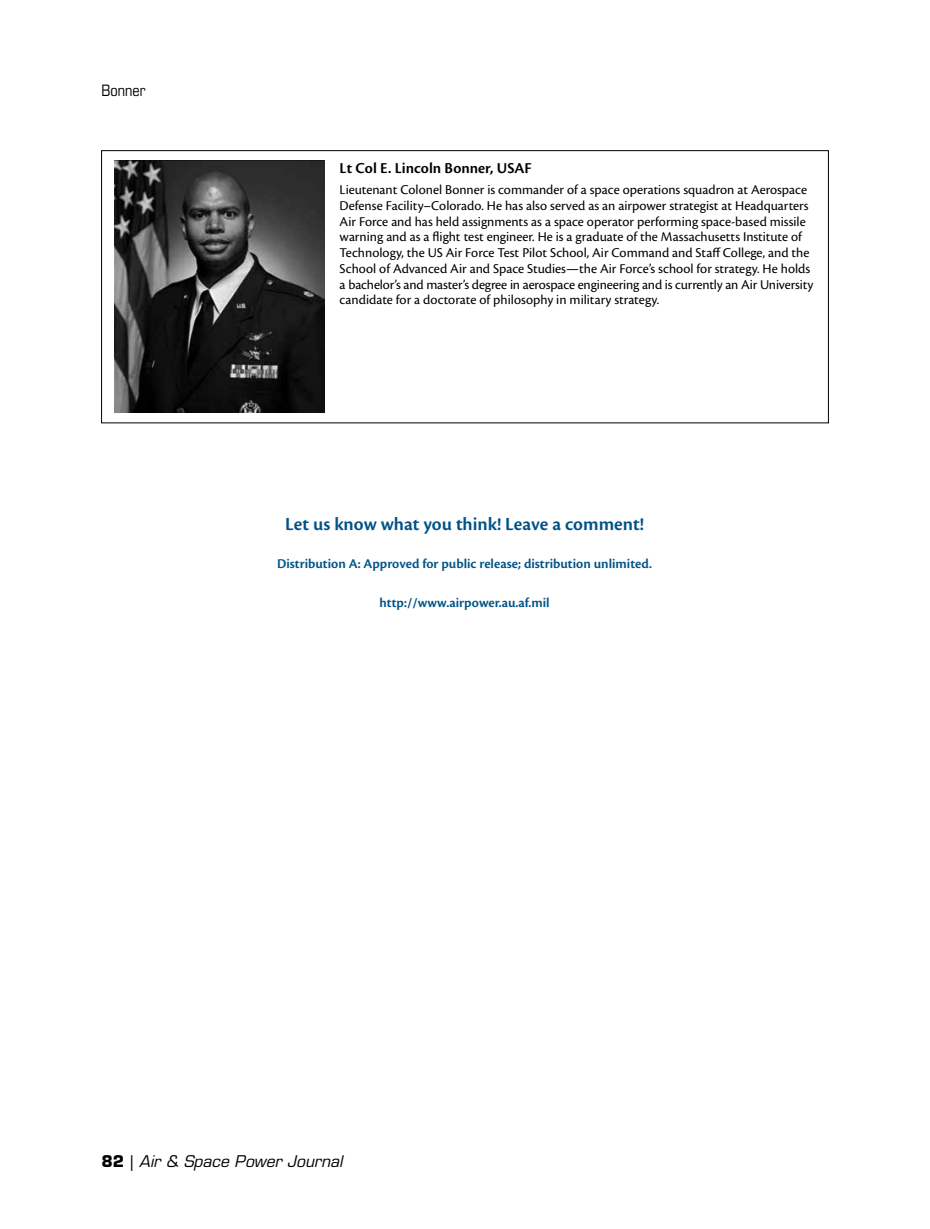
<style>
.page{position:relative;width:930px;height:1229px;background:#fff}
.page>*{position:absolute;margin:0;border:0;box-sizing:border-box;transform-origin:0 0}
.t1{font:600 19.25px "Cronos Pro";color:#005387}
.t2{font:600 15.75px "Cronos Pro";letter-spacing:.005em;color:#000}
.t3{font:italic 15.75px "Eurostile LT Std";color:#000}
.t4{font:condensed 15.75px "Eurostile LT Std";color:#000}
.t5{font:14px/15.8px "Cronos Pro";color:#000}
.t6{font:600 14px "Cronos Pro";color:#005387}
.s1{font-weight:700;font-style:normal}
.s2{font-style:normal}
</style>
<div class="page">
<img style="left:115px;top:161px;width:210px;height:252px">
<div style="left:101px;top:150px;width:727px;height:273px;border:1px solid #000"></div>
<p class="t4" style="left:102px;top:81px;width:46px">Bonner</p>
<p class="t2" style="left:339px;top:159px;width:193px">Lt Col E. Lincoln Bonner, USAF</p>
<p class="t5" style="left:339px;top:182px;width:475px">Lieutenant Colonel Bonner is commander of a space operations squadron at Aerospace Defense Facility–Colorado. He has also served as an airpower strategist at Headquarters Air Force and has held assignments as a space operator performing space-based missile warning and as a flight test engineer. He is a graduate of the Massachusetts Institute of Technology, the US Air Force Test Pilot School, Air Command and Staff College, and the School of Advanced Air and Space Studies—the Air Force’s school for strategy. He holds a bachelor’s and master’s degree in aerospace engineering and is currently an Air University candidate for a doctorate of philosophy in military strategy.</p>
<h1 class="t1" style="left:285px;top:512px;width:360px">Let us know what you think! Leave a comment!</h1>
<p class="t6" style="left:277px;top:556px;width:376px">Distribution A: Approved for public release; distribution unlimited.</p>
<p class="t6" style="left:379px;top:594px;width:172px">http://www.airpower.au.af.mil</p>
<p class="t3" style="left:102px;top:1152px;width:242px"><span class="s1">82</span> <span class="s2">|</span> Air &amp; Space Power Journal</p>
</div>
